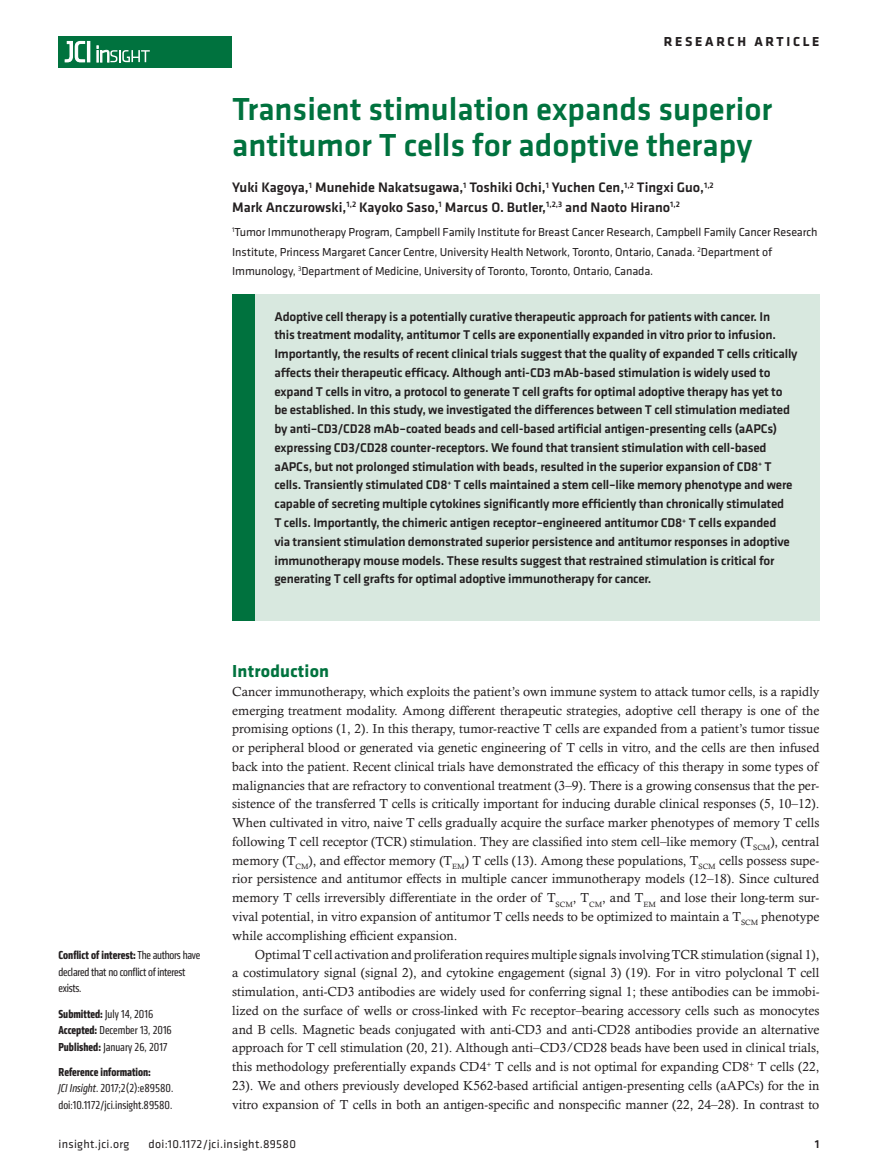
<style>
.page{position:relative;width:878px;height:1175px;background:#fff}
.page>*{position:absolute;margin:0;border:0;box-sizing:border-box;transform-origin:0 0}
.t1{font:500 33px/36px "Klavika Basic";color:#00723e}
.t2{font:700 18px "Klavika";letter-spacing:.01em;color:#00723e}
.t3{font:500 14.25px/19.5px "Klavika Basic";color:#231f20}
.t4{font:700 13.5px "Klavika Basic";letter-spacing:.2em;color:#231f20}
.t5{font:13.2px/18.8px "Calisto MT Std";color:#231f20;text-align:justify}
.t6{font:500 13.2px/18.8px "Klavika Basic";letter-spacing:-.015em;color:#231f20}
.t7{font:12px/19.5px "Klavika";letter-spacing:-.01em;color:#231f20}
.t8{font:condensed 12px/16.5px "Klavika";color:#231f20}
.t9{font:condensed 12px/16.5px "Klavika";letter-spacing:-.02em;color:#231f20}
.t10{font:12px "Klavika Basic";letter-spacing:.025em;color:#231f20}
.t11{font:500 12px "Klavika Basic";color:#231f20}
.s1{font-weight:700}
.s2{font-style:italic}
</style>
<div class="page">
<div style="left:59px;top:36px;width:173px;height:31px;background:#00723e"></div>
<hr style="left:87px;top:41px;width:3px;height:21px;background:#fff">
<svg style="left:64px;top:41px;width:21px;height:22px"></svg>
<svg style="left:97px;top:46px;width:53px;height:16px"></svg>
<div style="left:232px;top:294px;width:587px;height:327px;background:#d8e8df"></div>
<div style="left:232px;top:294px;width:22px;height:327px;background:#00723e"></div>
<p class="t4" style="left:663px;top:32px;width:157px">RESEARCH ARTICLE</p>
<h1 class="t1" style="left:232px;top:91px;width:541px">Transient stimulation expands superior antitumor T cells for adoptive therapy</h1>
<p class="t3" style="left:232px;top:178px;width:483px">Yuki Kagoya,<sup>1</sup> Munehide Nakatsugawa,<sup>1</sup> Toshiki Ochi,<sup>1</sup> Yuchen Cen,<sup>1,2</sup> Tingxi Guo,<sup>1,2<br></sup>Mark Anczurowski,<sup>1,2</sup> Kayoko Saso,<sup>1</sup> Marcus O. Butler,<sup>1,2,3</sup> and Naoto Hirano<sup>1,2</sup></p>
<p class="t7" style="left:232px;top:222px;width:587px"><sup>1</sup>Tumor Immunotherapy Program, Campbell Family Institute for Breast Cancer Research, Campbell Family Cancer Research<br>Institute, Princess Margaret Cancer Centre, University Health Network, Toronto, Ontario, Canada. <sup>2</sup>Department of<br>Immunology, <sup>3</sup>Department of Medicine, University of Toronto, Toronto, Ontario, Canada.</p>
<p class="t9" style="left:59px;top:947px;width:143px"><span class="s1">Conflict of interest:</span> The authors have declared that no conflict of interest exists.</p>
<p class="t8" style="left:59px;top:1005px;width:115px"><span class="s1">Submitted:</span> July 14, 2016<br><span class="s1">Accepted:</span> December 13, 2016<br><span class="s1">Published:</span> January 26, 2017</p>
<p class="t8" style="left:59px;top:1063px;width:116px"><span class="s1">Reference information:<br></span><span class="s2">JCI Insight</span>. 2017;2(2):e89580. doi:10.1172/jci.insight.89580.</p>
<p class="t6" style="left:274px;top:306px;width:524px">Adoptive cell therapy is a potentially curative therapeutic approach for patients with cancer. In<br>this treatment modality, antitumor T cells are exponentially expanded in vitro prior to infusion.<br>Importantly, the results of recent clinical trials suggest that the quality of expanded T cells critically affects their therapeutic efficacy. Although anti-CD3 mAb-based stimulation is widely used to expand T cells in vitro, a protocol to generate T cell grafts for optimal adoptive therapy has yet to be established. In this study, we investigated the differences between T cell stimulation mediated by anti–CD3/CD28 mAb–coated beads and cell-based artificial antigen-presenting cells (aAPCs) expressing CD3/CD28 counter-receptors. We found that transient stimulation with cell-based aAPCs, but not prolonged stimulation with beads, resulted in the superior expansion of CD8<sup>+</sup> T cells. Transiently stimulated CD8<sup>+</sup> T cells maintained a stem cell–like memory phenotype and were capable of secreting multiple cytokines significantly more efficiently than chronically stimulated<br>T cells. Importantly, the chimeric antigen receptor–engineered antitumor CD8<sup>+</sup> T cells expanded<br>via transient stimulation demonstrated superior persistence and antitumor responses in adoptive immunotherapy mouse models. These results suggest that restrained stimulation is critical for generating T cell grafts for optimal adoptive immunotherapy for cancer.</p>
<h2 class="t2" style="left:232px;top:658px;width:98px">Introduction</h2>
<p class="t5" style="left:232px;top:682px;width:588px">Cancer immunotherapy, which exploits the patient’s own immune system to attack tumor cells, is a rapidly emerging treatment modality. Among different therapeutic strategies, adoptive cell therapy is one of the promising options (1, 2). In this therapy, tumor-reactive T cells are expanded from a patient’s tumor tissue or peripheral blood or generated via genetic engineering of T cells in vitro, and the cells are then infused back into the patient. Recent clinical trials have demonstrated the efficacy of this therapy in some types of malignancies that are refractory to conventional treatment (3–9). There is a growing consensus that the per&shy;sistence of the transferred T cells is critically important for inducing durable clinical responses (5, 10–12).<br>When cultivated in vitro, naive T cells gradually acquire the surface marker phenotypes of memory T cells following T cell receptor (TCR) stimulation. They are classified into stem cell–like memory (T<sub>SCM</sub>), central memory (T<sub>CM</sub>), and effector memory (T<sub>EM</sub>) T cells (13). Among these populations, T<sub>SCM</sub> cells possess supe&shy;rior persistence and antitumor effects in multiple cancer immunotherapy models (12–18). Since cultured memory T cells irreversibly differentiate in the order of T<sub>SCM</sub>, T<sub>CM</sub>, and T<sub>EM</sub> and lose their long-term sur&shy;vival potential, in vitro expansion of antitumor T cells needs to be optimized to maintain a T<sub>SCM</sub> phenotype while accomplishing efficient expansion.</p>
<p class="t5" style="left:232px;top:944px;width:588px;text-indent:23px">Optimal T cell activation and proliferation requires multiple signals involving TCR stimulation (signal 1), a costimulatory signal (signal 2), and cytokine engagement (signal 3) (19). For in vitro polyclonal T cell stimulation, anti-CD3 antibodies are widely used for conferring signal 1; these antibodies can be immobi&shy;lized on the surface of wells or cross-linked with Fc receptor–bearing accessory cells such as monocytes and B cells. Magnetic beads conjugated with anti-CD3 and anti-CD28 antibodies provide an alternative approach for T cell stimulation (20, 21). Although anti–CD3/CD28 beads have been used in clinical trials, this methodology preferentially expands CD4<sup>+</sup> T cells and is not optimal for expanding CD8<sup>+</sup> T cells (22, 23). We and others previously developed K562-based artificial antigen-presenting cells (aAPCs) for the in vitro expansion of T cells in both an antigen-specific and nonspecific manner (22, 24–28). In contrast to</p>
<p class="t10" style="left:58px;top:1135px;width:72px">insight.jci.org</p>
<p class="t10" style="left:148px;top:1135px;width:149px">doi:10.1172/jci.insight.89580</p>
<p class="t11" style="left:814px;top:1135px;width:6px">1</p>
</div>
